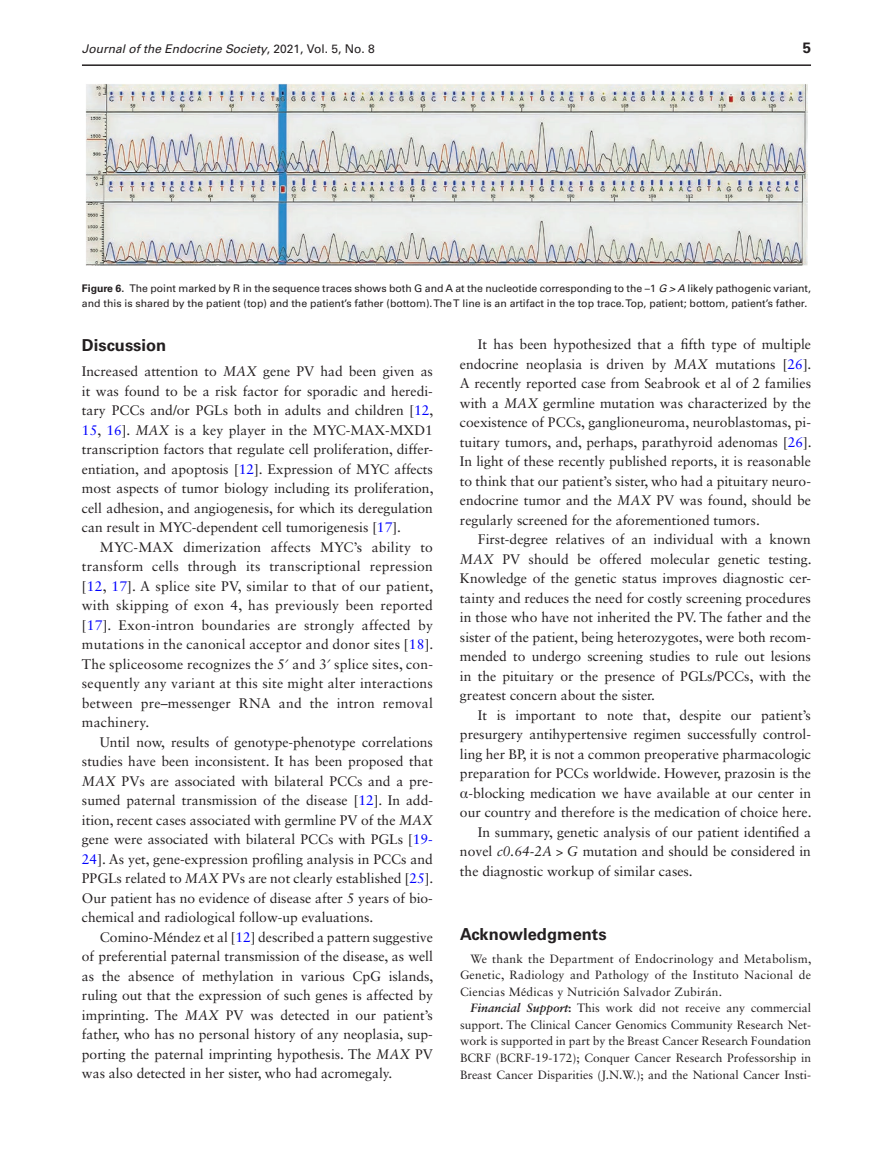
<style>
.page{position:relative;width:893px;height:1174px;background:#fff}
.page>*{position:absolute;margin:0;border:0;box-sizing:border-box;transform-origin:0 0}
.t1{font:700 16.5px "Univers LT Std";color:#231f20}
.t2{font:700 15px "Univers LT Std";color:#231f20}
.t3{font:13.8px/19.5px "Sabon LT Std";color:#231f20;text-align:justify}
.t4{font:12px/16.5px "Sabon LT Std";letter-spacing:.01em;color:#231f20;text-align:justify}
.t5{font:italic 12px "Univers LT Std";color:#231f20}
.t6{font:10.5px/15.3px "Univers LT Std";color:#231f20}
.s1{font-style:normal}
.s2{font-weight:700}
.s3{font-style:italic}
.s4{color:#00f}
.s5{font-family:"Gandhari Unicode"}
.s6{font-family:"STIX General"}
.s7{font-weight:700;font-style:italic}
</style>
<div class="page">
<hr style="left:82px;top:64px;width:729px;height:2px;background:#231f20">
<img style="left:85px;top:84px;width:722px;height:181px">
<p class="t5" style="left:82px;top:42px;width:294px">Journal of the Endocrine Society<span class="s1">, 2021, Vol. 5, No. 8</span></p>
<p class="t2" style="left:803px;top:39px;width:10px">5</p>
<p class="t6" style="left:82px;top:281px;width:730px"><span class="s2">Figure 6.</span> The point marked by R in the sequence traces shows both G and A at the nucleotide corresponding to the –1 <span class="s3">G &gt; A</span> likely pathogenic variant, and this is shared by the patient (top) and the patient’s father (bottom). The T line is an artifact in the top trace. Top, patient; bottom, patient’s father.</p>
<p class="t1" style="left:82px;top:335px;width:86px">Discussion</p>
<p class="t3" style="left:82px;top:361px;width:353px">Increased attention to <span class="s3">MAX</span> gene PV had been given as it was found to be a risk factor for sporadic and heredi&shy;tary PCCs and/or PGLs both in adults and children [<span class="s4">12</span>, <span class="s4">15</span>, <span class="s4">16</span>]. <span class="s3">MAX</span> is a key player in the MYC-MAX-MXD1 transcription factors that regulate cell proliferation, differ&shy;entiation, and apoptosis [<span class="s4">12</span>]. Expression of MYC affects most aspects of tumor biology including its proliferation, cell adhesion, and angiogenesis, for which its deregulation can result in MYC-dependent cell tumorigenesis [<span class="s4">17</span>].</p>
<p class="t3" style="left:82px;top:537px;width:353px;text-indent:18px">MYC-MAX dimerization affects MYC’s ability to transform cells through its transcriptional repression [<span class="s4">12</span>, <span class="s4">17</span>]. A splice site PV, similar to that of our patient, with skipping of exon 4, has previously been reported [<span class="s4">17</span>]. Exon-intron boundaries are strongly affected by mutations in the canonical acceptor and donor sites [<span class="s4">18</span>].<br>The spliceosome recognizes the 5<span class="s5">′</span> and 3<span class="s5">′</span> splice sites, con&shy;sequently any variant at this site might alter interactions between pre–messenger RNA and the intron removal machinery.</p>
<p class="t3" style="left:82px;top:732px;width:353px;text-indent:18px">Until now, results of genotype-phenotype correlations studies have been inconsistent. It has been proposed that <span class="s3">MAX</span> PVs are associated with bilateral PCCs and a pre&shy;sumed paternal transmission of the disease [<span class="s4">12</span>]. In add&shy;ition, recent cases associated with germline PV of the <span class="s3">MAX </span>gene were associated with bilateral PCCs with PGLs [<span class="s4">19- 24</span>]. As yet, gene-expression profiling analysis in PCCs and PPGLs related to <span class="s3">MAX</span> PVs are not clearly established [<span class="s4">25</span>].<br>Our patient has no evidence of disease after 5 years of bio&shy;chemical and radiological follow-up evaluations.</p>
<p class="t3" style="left:82px;top:927px;width:353px;text-indent:18px">Comino-M<span class="s6">é</span>ndez et al [<span class="s4">12</span>] described a pattern suggestive of preferential paternal transmission of the disease, as well as the absence of methylation in various CpG islands, ruling out that the expression of such genes is affected by imprinting. The <span class="s3">MAX</span> PV was detected in our patient’s father, who has no personal history of any neoplasia, sup&shy;porting the paternal imprinting hypothesis. The <span class="s3">MAX</span> PV was also detected in her sister, who had acromegaly.</p>
<p class="t3" style="left:460px;top:334px;width:353px;text-indent:18px">It has been hypothesized that a fifth type of multiple endocrine neoplasia is driven by <span class="s3">MAX</span> mutations [<span class="s4">26</span>].<br>A recently reported case from Seabrook et al of 2 families with a <span class="s3">MAX</span> germline mutation was characterized by the coexistence of PCCs, ganglioneuroma, neuroblastomas, pi&shy;tuitary tumors, and, perhaps, parathyroid adenomas [<span class="s4">26</span>].<br>In light of these recently published reports, it is reasonable to think that our patient’s sister, who had a pituitary neuro&shy;endocrine tumor and the <span class="s3">MAX</span> PV was found, should be regularly screened for the aforementioned tumors.</p>
<p class="t3" style="left:460px;top:529px;width:353px;text-indent:18px">First-degree relatives of an individual with a known <span class="s3">MAX</span> PV should be offered molecular genetic testing.<br>Knowledge of the genetic status improves diagnostic cer&shy;tainty and reduces the need for costly screening procedures in those who have not inherited the PV. The father and the sister of the patient, being heterozygotes, were both recom&shy;mended to undergo screening studies to rule out lesions in the pituitary or the presence of PGLs/PCCs, with the greatest concern about the sister.</p>
<p class="t3" style="left:478px;top:705px;width:335px">It is important to note that, despite our patient’s</p>
<p class="t3" style="left:460px;top:724px;width:352px">presurgery antihypertensive regimen successfully control-</p>
<p class="t3" style="left:460px;top:744px;width:353px">ling her BP, it is not a common preoperative pharmacologic</p>
<p class="t3" style="left:460px;top:763px;width:352px">preparation for PCCs worldwide. However, prazosin is the</p>
<p class="t3" style="left:460px;top:783px;width:353px"><span class="s5">α</span>-blocking medication we have available at our center in</p>
<p class="t3" style="left:460px;top:802px;width:353px">our country and therefore is the medication of choice here.</p>
<p class="t3" style="left:478px;top:822px;width:335px">In summary, genetic analysis of our patient identified a</p>
<p class="t3" style="left:460px;top:841px;width:353px">novel <span class="s3">c0.64-2A &gt; G</span> mutation and should be considered in</p>
<p class="t3" style="left:460px;top:861px;width:234px">the diagnostic workup of similar cases.</p>
<p class="t1" style="left:460px;top:925px;width:148px">Acknowledgments</p>
<p class="t4" style="left:460px;top:950px;width:353px;text-indent:10px">We thank the Department of Endocrinology and Metabolism, Genetic, Radiology and Pathology of the Instituto Nacional de Ciencias M<span class="s6">é</span>dicas y Nutrición Salvador Zubirán.</p>
<p class="t4" style="left:460px;top:1000px;width:353px;text-indent:10px"><span class="s7">Financial Support</span><span class="s2">:</span> This work did not receive any commercial support. The Clinical Cancer Genomics Community Research Net&shy;work is supported in part by the Breast Cancer Research Foundation BCRF (BCRF-19-172); Conquer Cancer Research Professorship in Breast Cancer Disparities (J.N.W.); and the National Cancer Insti-</p>
</div>
